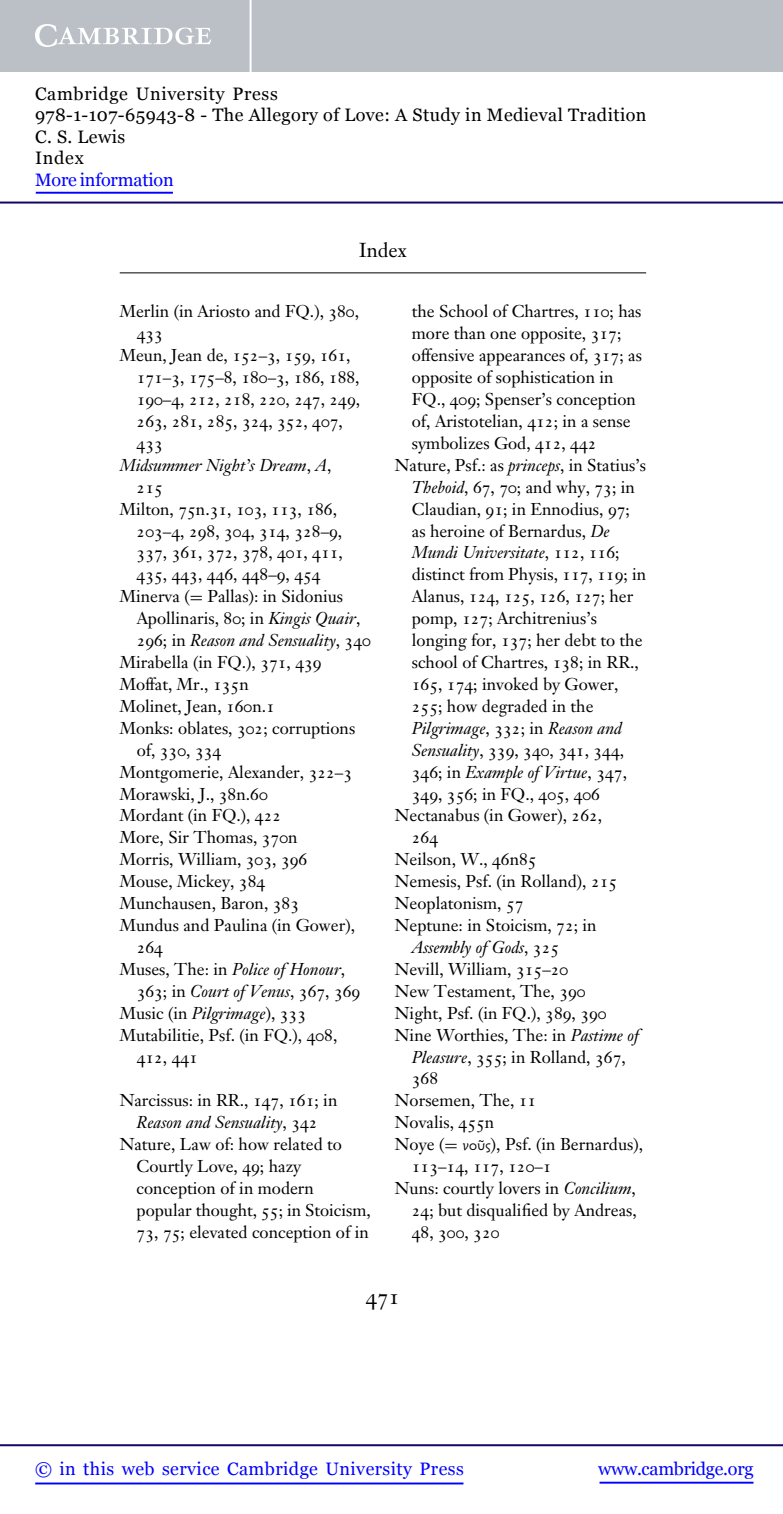
<style>
.page{position:relative;width:783px;height:1514px;background:#fff}
.page>*{position:absolute;margin:0;border:0;box-sizing:border-box;transform-origin:0 0}
.t1{font:22px "Janson Text Roman SC";color:#000}
.t2{font:20px "Janson Text";color:#000}
.t3{font:18px/21.6px "Georgia";letter-spacing:.025em;color:#000}
.t4{font:18px "Georgia";letter-spacing:.025em;color:#00f}
.t5{font:18px "Georgia";letter-spacing:-.015em;color:#00f}
.t6{font:18px "Georgia";letter-spacing:-.01em;color:#00f}
.t7{font:17px/22px "Janson Text";color:#000}
.t8{font:17px/22px "Janson Text Roman SC";color:#000}
.t9{font:17px/22px "Janson Text Italic Os F";color:#000}
.s1{font-family:"Janson Text Roman SC"}
.s2{font-family:"Janson Text"}
.s3{font-family:"MTSY"}
.s4{font-family:"Janson Text Italic Os F"}
.s5{font-family:"GFS Neohellenic"}
</style>
<div class="page">
<hr style="left:120px;top:272px;width:526px;height:1px;background:#000">
<hr style="left:599px;top:1482px;width:154px;height:2px;background:#00f">
<hr style="left:0;top:1444px;width:782px;height:2px;background:#150666">
<hr style="left:35px;top:1483px;width:428px;height:1px;background:#00f">
<div style="left:0;top:0;width:782px;height:72px;background:#bac0c6"></div>
<svg style="left:35px;top:24px;width:176px;height:23px"></svg>
<hr style="left:249px;top:0;width:2px;height:72px;background:#fff">
<hr style="left:0;top:202px;width:782px;height:2px;background:#150666">
<hr style="left:36px;top:192px;width:137px;height:2px;background:#00f">
<p class="t3" style="left:35px;top:83px;width:613px">Cambridge University Press<br>978-1-107-65943-8 - The Allegory of Love: A Study in Medieval Tradition<br>C. S. Lewis<br>Index</p>
<p class="t6" style="left:35px;top:170px;width:140px">More information</p>
<p class="t2" style="left:359px;top:242px;width:49px">Index</p>
<p class="t7" style="left:120px;top:302px;width:241px">Merlin (in Ariosto and FQ.), <span class="s1">380</span>,</p>
<p class="t8" style="left:137px;top:324px;width:28px">433</p>
<p class="t7" style="left:120px;top:346px;width:232px">Meun, Jean de, <span class="s1">152</span>–<span class="s1">3</span>, <span class="s1">159</span>, <span class="s1">161</span>,</p>
<p class="t8" style="left:137px;top:368px;width:225px">171<span class="s2">–</span>3<span class="s2">,</span> 175<span class="s2">–</span>8<span class="s2">,</span> 180<span class="s2">–</span>3<span class="s2">,</span> 186<span class="s2">,</span> 188<span class="s2">,<br></span>190<span class="s2">–</span>4<span class="s2">,</span> 212<span class="s2">,</span> 218<span class="s2">,</span> 220<span class="s2">,</span> 247<span class="s2">,</span> 249<span class="s2">,<br></span>263<span class="s2">,</span> 281<span class="s2">,</span> 285<span class="s2">,</span> 324<span class="s2">,</span> 352<span class="s2">,</span> 407<span class="s2">,<br></span>433</p>
<p class="t9" style="left:120px;top:456px;width:213px">Midsummer Night’s Dream<span class="s2">,</span> A<span class="s2">,</span></p>
<p class="t8" style="left:137px;top:477px;width:28px">215</p>
<p class="t7" style="left:120px;top:499px;width:219px">Milton, <span class="s1">75</span>n.<span class="s1">31</span>, <span class="s1">103</span>, <span class="s1">113</span>, <span class="s1">186</span>,</p>
<p class="t8" style="left:137px;top:521px;width:208px;text-align:justify">203<span class="s2">–</span>4<span class="s2">,</span> 298<span class="s2">,</span> 304<span class="s2">,</span> 314<span class="s2">,</span> 328<span class="s2">–</span>9<span class="s2">, </span>337<span class="s2">,</span> 361<span class="s2">,</span> 372<span class="s2">,</span> 378<span class="s2">,</span> 401<span class="s2">,</span> 411<span class="s2">, </span>435<span class="s2">,</span> 443<span class="s2">,</span> 446<span class="s2">,</span> 448<span class="s2">–</span>9<span class="s2">,</span> 454</p>
<p class="t7" style="left:137px;top:587px;width:225px;text-indent:-17px">Minerva (<span class="s3">=</span> Pallas): in Sidonius<br>Apollinaris, <span class="s1">80</span>; in <span class="s4">Kingis Quair</span>,</p>
<p class="t9" style="left:137px;top:631px;width:236px"><span class="s1">296</span><span class="s2">; in</span> Reason and Sensuality<span class="s2">,</span> <span class="s1">340</span></p>
<p class="t7" style="left:120px;top:653px;width:237px">Mirabella (in FQ.), <span class="s1">371</span>, <span class="s1">439<br></span>Moffat, Mr., <span class="s1">135</span>n<br>Molinet, Jean, <span class="s1">160</span>n.<span class="s1">1<br></span>Monks: oblates, <span class="s1">302</span>; corruptions</p>
<p class="t8" style="left:137px;top:740px;width:86px"><span class="s2">of,</span> 330<span class="s2">,</span> 334</p>
<p class="t7" style="left:120px;top:762px;width:237px">Montgomerie, Alexander, <span class="s1">322</span>–<span class="s1">3<br></span>Morawski, J., <span class="s1">38</span>n.<span class="s1">60<br></span>Mordant (in FQ.), <span class="s1">422<br></span>More, Sir Thomas, <span class="s1">370</span>n<br>Morris, William, <span class="s1">303</span>, <span class="s1">396<br></span>Mouse, Mickey, <span class="s1">384<br></span>Munchausen, Baron, <span class="s1">383<br></span>Mundus and Paulina (in Gower),</p>
<p class="t8" style="left:137px;top:938px;width:28px">264</p>
<p class="t9" style="left:137px;top:960px;width:225px;text-indent:-17px"><span class="s2">Muses, The: in</span> Police of Honour<span class="s2">,<br></span><span class="s1">363</span><span class="s2">; in</span> Court of Venus<span class="s2">,</span> <span class="s1">367</span><span class="s2">,</span> <span class="s1">369</span></p>
<p class="t7" style="left:120px;top:1003px;width:219px">Music (in <span class="s4">Pilgrimage</span>), <span class="s1">333<br></span>Mutabilitie, Psf. (in FQ.), <span class="s1">408</span>,</p>
<p class="t8" style="left:137px;top:1047px;width:63px">412<span class="s2">,</span> 441</p>
<p class="t7" style="left:120px;top:1091px;width:219px">Narcissus: in RR., <span class="s1">147</span>, <span class="s1">161</span>; in</p>
<p class="t9" style="left:137px;top:1113px;width:182px">Reason and Sensuality<span class="s2">,</span> <span class="s1">342</span></p>
<p class="t7" style="left:137px;top:1135px;width:236px;text-indent:-17px">Nature, Law of: how related to<br>Courtly Love, <span class="s1">49</span>; hazy conception of in modern popular thought, <span class="s1">55</span>; in Stoicism,<br><span class="s1">73</span>, <span class="s1">75</span>; elevated conception of in</p>
<p class="t7" style="left:412px;top:302px;width:231px">the School of Chartres, <span class="s1">110</span>; has</p>
<p class="t7" style="left:412px;top:324px;width:211px">more than one opposite, <span class="s1">317</span>;</p>
<p class="t7" style="left:412px;top:346px;width:231px">offensive appearances of, <span class="s1">317</span>; as</p>
<p class="t7" style="left:412px;top:368px;width:203px">opposite of sophistication in</p>
<p class="t7" style="left:412px;top:390px;width:225px">FQ., <span class="s1">409</span>; Spenser’s conception</p>
<p class="t7" style="left:412px;top:412px;width:220px">of, Aristotelian, <span class="s1">412</span>; in a sense</p>
<p class="t7" style="left:412px;top:434px;width:186px">symbolizes God, <span class="s1">412</span>, <span class="s1">442</span></p>
<p class="t7" style="left:395px;top:456px;width:253px">Nature, Psf.: as <span class="s4">princeps</span>, in Statius’s</p>
<p class="t7" style="left:412px;top:477px;width:224px"><span class="s4">Theboid</span>, <span class="s1">67</span>, <span class="s1">70</span>; and why, <span class="s1">73</span>; in</p>
<p class="t7" style="left:412px;top:499px;width:219px">Claudian, <span class="s1">91</span>; in Ennodius, <span class="s1">97</span>;</p>
<p class="t7" style="left:412px;top:521px;width:199px">as heroine of Bernardus, <span class="s4">De</span></p>
<p class="t9" style="left:412px;top:544px;width:209px">Mundi Universitate<span class="s2">,</span> <span class="s1">112</span><span class="s2">,</span> <span class="s1">116</span><span class="s2">;</span></p>
<p class="t7" style="left:412px;top:565px;width:236px">distinct from Physis, <span class="s1">117</span>, <span class="s1">119</span>; in<br>Alanus, <span class="s1">124</span>, <span class="s1">125</span>, <span class="s1">126</span>, <span class="s1">127</span>; her pomp, <span class="s1">127</span>; Architrenius’s longing for, <span class="s1">137</span>; her debt to the school of Chartres, <span class="s1">138</span>; in RR.,<br><span class="s1">165</span>, <span class="s1">174</span>; invoked by Gower,<br><span class="s1">255</span>; how degraded in the</p>
<p class="t9" style="left:412px;top:719px;width:212px">Pilgrimage<span class="s2">,</span> <span class="s1">332</span><span class="s2">; in</span> Reason and</p>
<p class="t8" style="left:412px;top:740px;width:214px"><span class="s4">Sensuality</span><span class="s2">,</span> 339<span class="s2">,</span> 340<span class="s2">,</span> 341<span class="s2">,</span> 344<span class="s2">,</span></p>
<p class="t9" style="left:412px;top:763px;width:217px"><span class="s1">346</span><span class="s2">; in</span> Example of Virtue<span class="s2">,</span> <span class="s1">347</span><span class="s2">,</span></p>
<p class="t8" style="left:412px;top:784px;width:190px">349<span class="s2">,</span> 356<span class="s2">; in FQ.,</span> 405<span class="s2">,</span> 406</p>
<p class="t7" style="left:395px;top:806px;width:209px">Nectanabus (in Gower), <span class="s1">262</span>,</p>
<p class="t8" style="left:412px;top:828px;width:28px">264</p>
<p class="t7" style="left:395px;top:850px;width:224px">Neilson, W., <span class="s1">46</span>n<span class="s1">85<br></span>Nemesis, Psf. (in Rolland), <span class="s1">215<br></span>Neoplatonism, <span class="s1">57<br></span>Neptune: in Stoicism, <span class="s1">72</span>; in</p>
<p class="t9" style="left:412px;top:938px;width:149px">Assembly of Gods<span class="s2">,</span> <span class="s1">325</span></p>
<p class="t7" style="left:395px;top:960px;width:175px">Nevill, William, <span class="s1">315</span>–<span class="s1">20</span></p>
<p class="t7" style="left:395px;top:982px;width:192px">New Testament, The, <span class="s1">390</span></p>
<p class="t7" style="left:395px;top:1003px;width:213px">Night, Psf. (in FQ.), <span class="s1">389</span>, <span class="s1">390</span></p>
<p class="t7" style="left:395px;top:1025px;width:246px">Nine Worthies, The: in <span class="s4">Pastime of</span></p>
<p class="t7" style="left:412px;top:1047px;width:215px"><span class="s4">Pleasure</span>, <span class="s1">355</span>; in Rolland, <span class="s1">367</span>,</p>
<p class="t8" style="left:412px;top:1069px;width:28px">368</p>
<p class="t7" style="left:395px;top:1091px;width:250px">Norsemen, The, <span class="s1">11<br></span>Novalis, <span class="s1">455</span>n<br>Noye (<span class="s3">=</span> <span class="s5">νοῦς</span>), Psf. (in Bernardus),</p>
<p class="t8" style="left:412px;top:1157px;width:141px">113<span class="s2">–</span>14<span class="s2">,</span> 117<span class="s2">,</span> 120<span class="s2">–</span>1</p>
<p class="t7" style="left:395px;top:1179px;width:243px;text-align:right">Nuns: courtly lovers in <span class="s4">Concilium</span>,<br><span class="s1">24</span>; but disqualified by Andreas,</p>
<p class="t8" style="left:412px;top:1223px;width:89px">48<span class="s2">,</span> 300<span class="s2">,</span> 320</p>
<p class="t1" style="left:366px;top:1287px;width:36px">471</p>
<p class="t4" style="left:35px;top:1459px;width:430px">© in this web service Cambridge University Press</p>
<p class="t5" style="left:598px;top:1458px;width:157px">www.cambridge.org</p>
</div>
